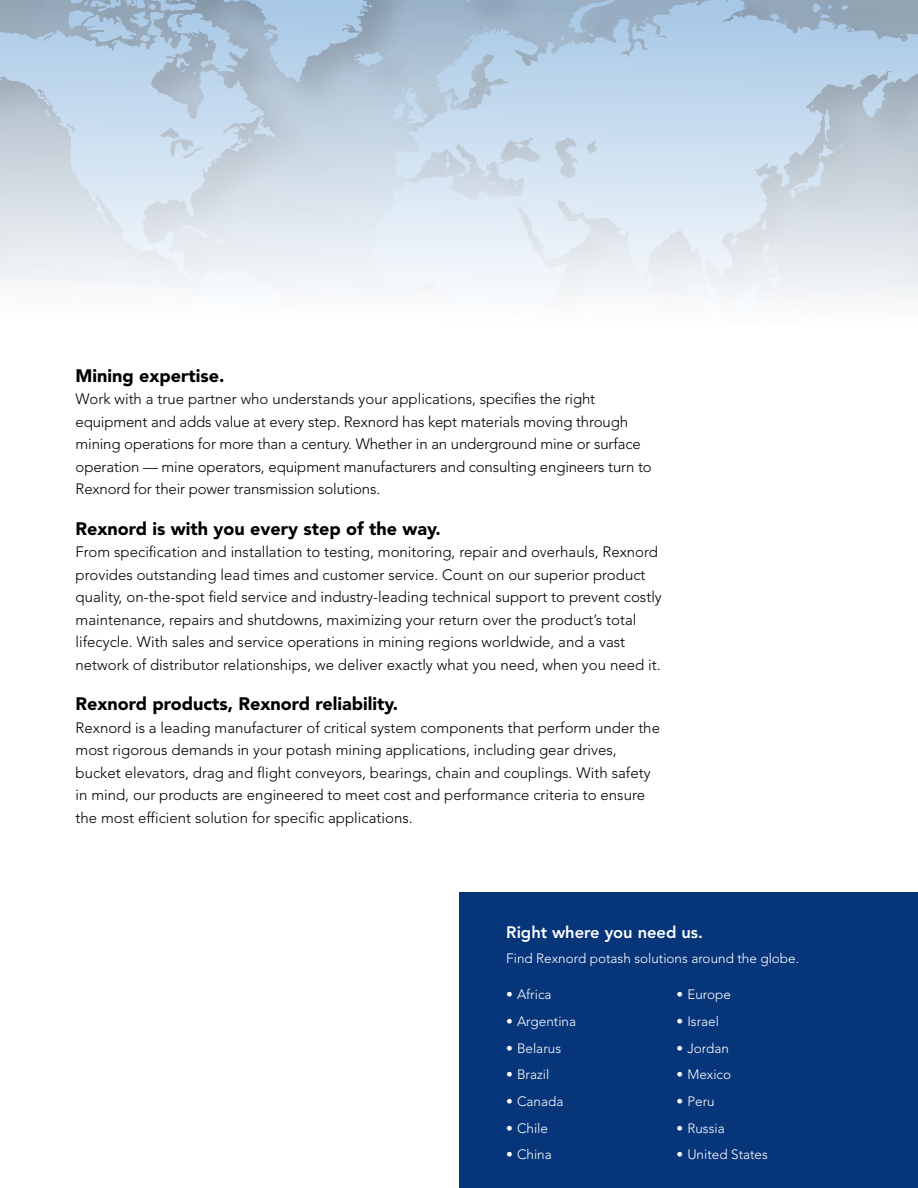
<style>
.page{position:relative;width:918px;height:1188px;background:#fff}
.page>*{position:absolute;margin:0;border:0;box-sizing:border-box;transform-origin:0 0}
.t1{font:900 18px "Avenir LT Std";color:#000}
.t2{font:800 16.5px "Avenir LT Std";color:#fff}
.t3{font:300 15px/22.5px "Avenir LT Std";color:#000}
.t4{font:300 13.5px "Avenir LT Std";color:#fff}
</style>
<div class="page">
<div style="left:459px;top:892px;width:459px;height:296px;background:#06357a"></div>
<svg style="left:0;top:0;width:918px;height:302px;background:#c9d8e6"></svg>
<p class="t1" style="left:76px;top:364px;width:151px">Mining expertise.</p>
<p class="t3" style="left:76px;top:388px;width:578px">Work with a true partner who understands your applications, specifies the right equipment and adds value at every step. Rexnord has kept materials moving through mining operations for more than a century. Whether in an underground mine or surface operation — mine operators, equipment manufacturers and consulting engineers turn to Rexnord for their power transmission solutions.</p>
<p class="t1" style="left:76px;top:517px;width:367px">Rexnord is with you every step of the way.</p>
<p class="t3" style="left:76px;top:541px;width:588px">From specification and installation to testing, monitoring, repair and overhauls, Rexnord provides outstanding lead times and customer service. Count on our superior product quality, on-the-spot field service and industry-leading technical support to prevent costly maintenance, repairs and shutdowns, maximizing your return over the product’s total lifecycle. With sales and service operations in mining regions worldwide, and a vast network of distributor relationships, we deliver exactly what you need, when you need it.</p>
<p class="t1" style="left:76px;top:693px;width:324px">Rexnord products, Rexnord reliability.</p>
<p class="t3" style="left:76px;top:716px;width:586px">Rexnord is a leading manufacturer of critical system components that perform under the most rigorous demands in your potash mining applications, including gear drives, bucket elevators, drag and flight conveyors, bearings, chain and couplings. With safety in mind, our products are engineered to meet cost and performance criteria to ensure the most efficient solution for specific applications.</p>
<p class="t2" style="left:506px;top:923px;width:198px">Right where you need us.</p>
<p class="t4" style="left:506px;top:950px;width:294px">Find Rexnord potash solutions around the globe.</p>
<p class="t4" style="left:506px;top:987px;width:47px">• Africa</p>
<p class="t4" style="left:506px;top:1013px;width:71px">• Argentina</p>
<p class="t4" style="left:506px;top:1040px;width:56px">• Belarus</p>
<p class="t4" style="left:506px;top:1067px;width:45px">• Brazil</p>
<p class="t4" style="left:506px;top:1093px;width:59px">• Canada</p>
<p class="t4" style="left:506px;top:1120px;width:43px">• Chile</p>
<p class="t4" style="left:506px;top:1147px;width:47px">• China</p>
<p class="t4" style="left:677px;top:987px;width:56px">• Europe</p>
<p class="t4" style="left:677px;top:1013px;width:44px">• Israel</p>
<p class="t4" style="left:677px;top:1040px;width:54px">• Jordan</p>
<p class="t4" style="left:677px;top:1067px;width:56px">• Mexico</p>
<p class="t4" style="left:677px;top:1093px;width:40px">• Peru</p>
<p class="t4" style="left:677px;top:1120px;width:50px">• Russia</p>
<p class="t4" style="left:677px;top:1147px;width:93px">• United States</p>
</div>
